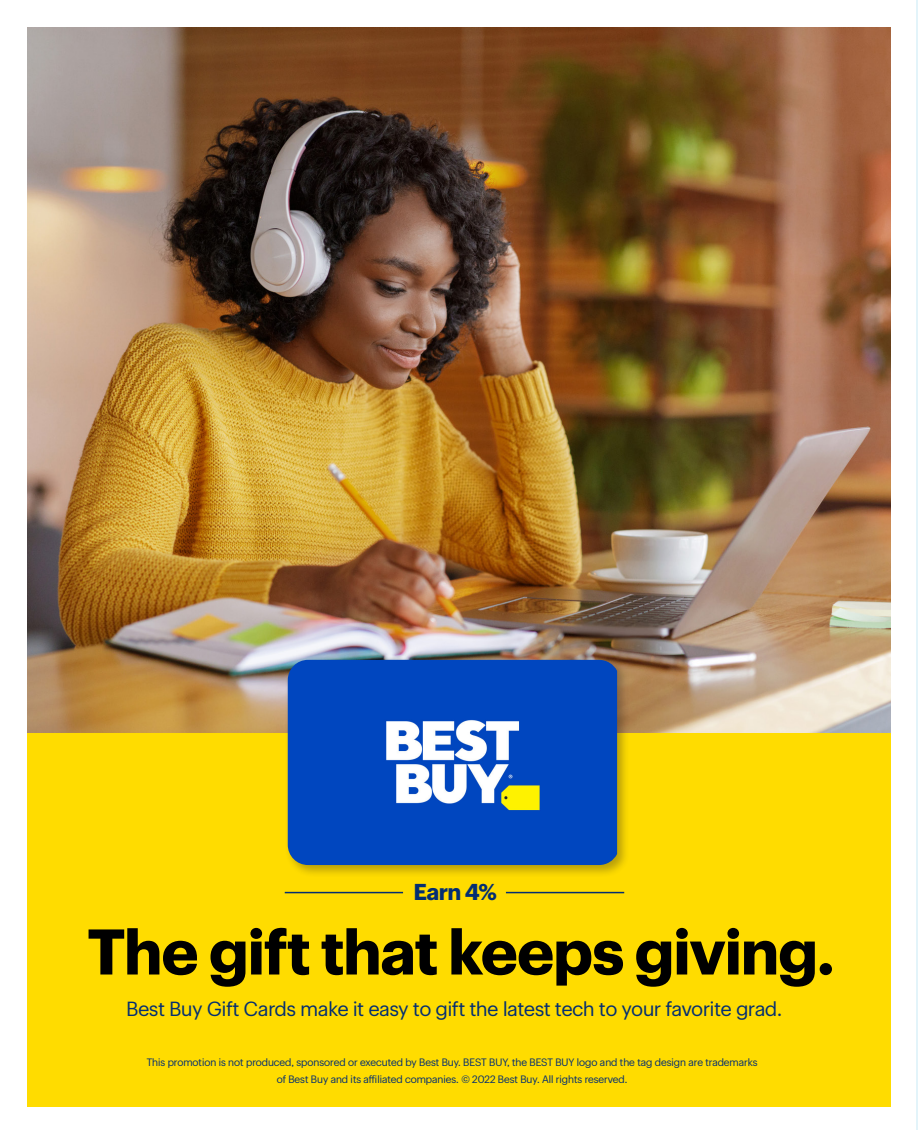
<style>
.page{position:relative;width:918px;height:1134px;background:#fff}
.page>*{position:absolute;margin:0;border:0;box-sizing:border-box;transform-origin:0 0}
.t1{font:700 63px "Human BBY 75";color:#000}
.t2{font:700 22.5px "Human BBY 75";color:#032e72}
.t3{font:20.1px "Human BBY 55";color:#032e72}
.t4{font:10.5px/16.5px "Human BBY 55";color:#032e72;text-align:center}
</style>
<div class="page">
<hr style="left:917px;top:0;width:1px;height:1130px;background:#e3f4fa">
<img style="left:27px;top:27px;width:864px;height:706px">
<div style="left:27px;top:733px;width:864px;height:374px;background:#ffdc00"></div>
<hr style="left:506px;top:892px;width:118px;height:1px;background:#032e72">
<hr style="left:285px;top:892px;width:118px;height:1px;background:#032e72">
<div style="left:284px;top:656px;width:346px;height:222px;background:#231f20;opacity:.32"></div>
<img style="left:288px;top:660px;width:329px;height:205px">
<p class="t2" style="left:414px;top:874px;width:84px">Earn 4%</p>
<p class="t1" style="left:88px;top:903px;width:748px">The gift that keeps giving.</p>
<p class="t3" style="left:127px;top:994px;width:657px">Best Buy Gift Cards make it easy to gift the latest tech to your favorite grad.</p>
<p class="t4" style="left:147px;top:1053px;width:612px">This promotion is not produced, sponsored or executed by Best Buy. BEST BUY, the BEST BUY logo and the tag design are trademarks of Best Buy and its affiliated companies. © 2022 Best Buy. All rights reserved.</p>
</div>
